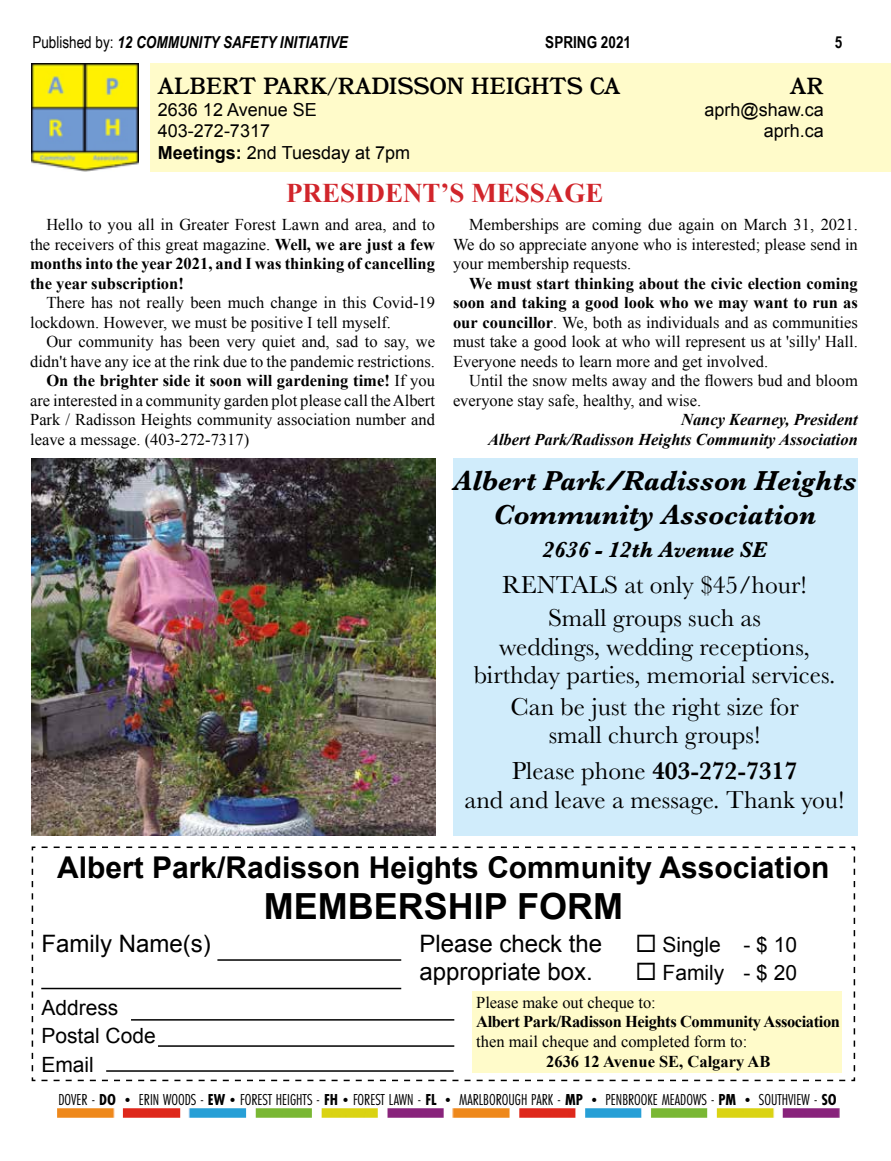
<style>
.page{position:relative;width:891px;height:1161px;background:#fff}
.page>*{position:absolute;margin:0;border:0;box-sizing:border-box;transform-origin:0 0}
.t1{font:700 36px "Arial";color:#000}
.t2{font:700 30px "Arial";color:#000}
.t3{font:italic 700 28.5px/34.2px "Baskerville";color:#000;text-align:center}
.t4{font:700 27px "Times New Roman";color:#d1252b}
.t5{font:25.5px/28.5px "Baskerville";color:#000;text-align:center}
.t6{font:24px "Arial";color:#000}
.t7{font:italic 700 22.5px "Baskerville";color:#000}
.t8{font:21px/28.5px "Arial";color:#000}
.t9{font:21px "Bookman JF Pro";color:#000}
.t10{font:18px "Arial";color:#000}
.t11{font:16.5px/19.5px "Times New Roman";color:#000}
.t12{font:700 16.5px/19.5px "Times New Roman";color:#000;text-align:justify}
.t13{font:16.5px "Futura PT Cond";color:#000}
.t14{font:italic 700 16.5px/19.5px "Times New Roman";color:#000;text-align:right}
.t15{font:700 16.5px "Times New Roman";letter-spacing:-.025em;color:#000}
.t16{font:italic 700 16.5px "Arial Narrow";color:#000}
.t17{font:700 16.5px "Arial Narrow";color:#000}
.s1{font-weight:400;font-style:normal}
.s2{font-weight:700}
.s3{font-weight:400}
.s4{font-weight:600}
.s5{font-size:15px}
</style>
<div class="page">
<img style="left:57px;top:1108px;width:782px;height:10px">
<div style="left:150px;top:64px;width:741px;height:108px;background:#fffbca"></div>
<img style="left:32px;top:64px;width:106px;height:108px">
<svg style="left:31px;top:846px;width:825px;height:236px"></svg>
<hr style="left:217px;top:959px;width:184px;height:2px;background:#000">
<hr style="left:41px;top:988px;width:360px;height:1px;background:#000">
<hr style="left:158px;top:1045px;width:296px;height:2px;background:#000">
<hr style="left:131px;top:1019px;width:323px;height:2px;background:#000">
<div style="left:472px;top:991px;width:370px;height:81px;background:#fffbca"></div>
<hr style="left:106px;top:1070px;width:348px;height:2px;background:#000">
<img style="left:32px;top:458px;width:404px;height:377px">
<div style="left:453px;top:458px;width:405px;height:377px;background:#d0ecfb"></div>
<svg style="left:593px;top:980px;width:24px;height:1px"></svg>
<p class="t16" style="left:32px;top:29px;width:317px"><span class="s1">Published by:</span> 12 COMMUNITY SAFETY INITIATIVE</p>
<p class="t17" style="left:545px;top:29px;width:87px">SPRING 2021</p>
<p class="t17" style="left:835px;top:29px;width:9px">5</p>
<p class="t9" style="left:158px;top:74px;width:464px">ALBERT PARK/RADISSON HEIGHTS CA</p>
<p class="t9" style="left:790px;top:74px;width:35px">AR</p>
<p class="t10" style="left:158px;top:97px;width:160px">2636 12 Avenue SE</p>
<p class="t10" style="left:705px;top:97px;width:121px">aprh@shaw.ca</p>
<p class="t10" style="left:158px;top:119px;width:114px">403-272-7317</p>
<p class="t10" style="left:764px;top:119px;width:62px">aprh.ca</p>
<p class="t10" style="left:158px;top:141px;width:254px"><span class="s2">Meetings:</span> 2nd Tuesday at 7pm</p>
<h3 class="t4" style="left:286px;top:174px;width:319px">PRESIDENT’S MESSAGE</h3>
<p class="t12" style="left:30px;top:214px;width:406px;text-indent:16px"><span class="s3">Hello to you all in Greater Forest Lawn and area, and to the receivers of this great magazine.</span> Well, we are just a few months into the year 2021, and I was thinking of cancelling the year subscription!</p>
<p class="t11" style="left:30px;top:293px;width:406px;text-indent:16px">There has not really been much change in this Covid-19 lockdown. However, we must be positive I tell myself.</p>
<p class="t11" style="left:46px;top:332px;width:390px">Our community has been very quiet and, sad to say, we</p>
<p class="t11" style="left:30px;top:351px;width:406px">didn't have any ice at the rink due to the pandemic restrictions.</p>
<p class="t12" style="left:46px;top:370px;width:390px">On the brighter side it soon will gardening time! <span class="s3">If you</span></p>
<p class="t11" style="left:30px;top:390px;width:406px">are interested in a community garden plot please call the Albert</p>
<p class="t11" style="left:30px;top:410px;width:406px">Park / Radisson Heights community association number and</p>
<p class="t11" style="left:30px;top:429px;width:221px">leave a message. (403-272-7317)</p>
<p class="t11" style="left:453px;top:215px;width:406px;text-align:justify;text-indent:16px">Memberships are coming due again on March 31, 2021.<br>We do so appreciate anyone who is interested; please send in your membership requests.</p>
<p class="t11" style="left:453px;top:273px;width:406px;text-align:justify;text-indent:16px"><span class="s2">We must start thinking about the civic election coming soon and taking a good look who we may want to run as our councillor</span>. We, both as individuals and as communities must take a good look at who will represent us at 'silly' Hall.<br>Everyone needs to learn more and get involved.</p>
<p class="t11" style="left:453px;top:371px;width:406px;text-indent:16px">Until the snow melts away and the flowers bud and bloom everyone stay safe, healthy, and wise.</p>
<p class="t14" style="left:488px;top:409px;width:371px">Nancy Kearney, President<br>Albert Park/Radisson Heights Community Association</p>
<h3 class="t3" style="left:453px;top:464px;width:405px">Albert Park/Radisson Heights<br>Community Association</h3>
<h3 class="t7" style="left:542px;top:534px;width:226px">2636 - 12th Avenue SE</h3>
<h3 class="t5" style="left:502px;top:569px;width:306px;line-height:33px">RENTALS at only $45/hour!<br>Small groups such as</h3>
<h3 class="t5" style="left:474px;top:633px;width:363px">weddings, wedding receptions, birthday parties, memorial services.</h3>
<h3 class="t5" style="left:510px;top:693px;width:290px">Can be just the right size for small church groups!</h3>
<h3 class="t5" style="left:464px;top:757px;width:382px">Please phone <span class="s4">403-272-7317<br></span>and and leave a message. Thank you!</h3>
<h2 class="t2" style="left:57px;top:848px;width:774px">Albert Park/Radisson Heights Community Association</h2>
<h1 class="t1" style="left:264px;top:883px;width:361px">MEMBERSHIP FORM</h1>
<h3 class="t6" style="left:41px;top:928px;width:171px">Family Name(s)</h3>
<h3 class="t6" style="left:419px;top:928px;width:184px">Please check the</h3>
<p class="t8" style="left:635px;top:930px;width:163px">◻ Single - $ 10</p>
<h3 class="t6" style="left:419px;top:956px;width:175px">appropriate box.</h3>
<p class="t8" style="left:635px;top:959px;width:163px">◻ Family - $ 20</p>
<p class="t8" style="left:41px;top:993px;width:116px">Address<br>Postal Code<br>Email</p>
<p class="t11" style="left:476px;top:992px;width:181px">Please make out cheque to:</p>
<p class="t15" style="left:476px;top:1010px;width:365px">Albert Park/Radisson Heights Community Association</p>
<p class="t11" style="left:476px;top:1032px;width:273px">then mail cheque and completed form to:</p>
<p class="t12" style="left:546px;top:1051px;width:226px">2636 12 Avenue SE, Calgary AB</p>
<p class="t13" style="left:58px;top:1090px;width:780px">DOVER - <span class="s2">DO</span> <span class="s5">•</span> ERIN WOODS - <span class="s2">EW</span><span class="s5">•</span>FOREST HEIGHTS - <span class="s2">FH</span><span class="s5">•</span>FOREST LAWN - <span class="s2">FL</span> <span class="s5">•</span> MARLBOROUGH PARK - <span class="s2">MP</span> <span class="s5">•</span> PENBROOKE MEADOWS - <span class="s2">PM</span> <span class="s5">•</span> SOUTHVIEW - <span class="s2">SO</span></p>
</div>
